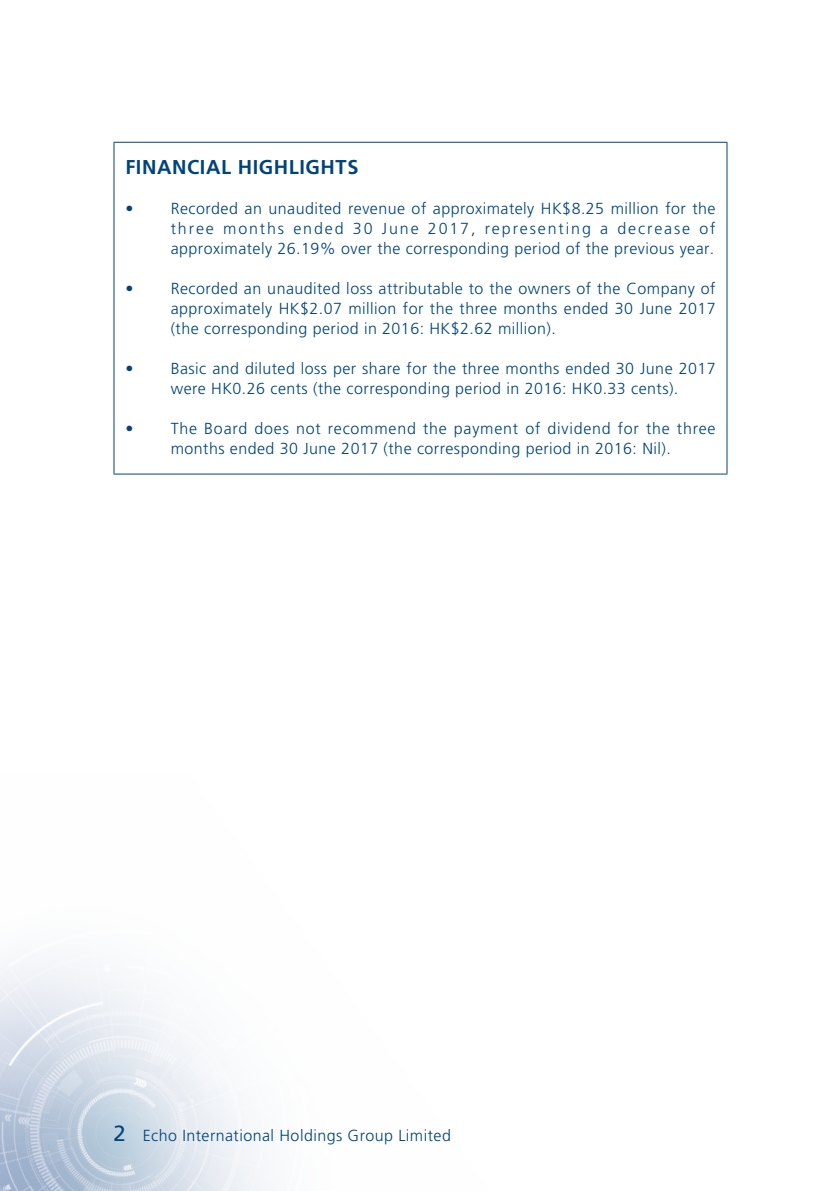
<style>
.page{position:relative;width:840px;height:1191px;background:#fff}
.page>*{position:absolute;margin:0;border:0;box-sizing:border-box;transform-origin:0 0}
._01_H1{font:700 20px "Frutiger LT Std";letter-spacing:.03em;color:#00447b}
._00_txt{font:300 16px/20px "Frutiger LT Std";letter-spacing:.03em;color:#00447b;text-align:justify}
._00_txt-2{font:300 16px/20px "Frutiger LT Std";letter-spacing:.05em;color:#00447b;text-align:center}
.s1{font-weight:400;font-size:22px}
</style>
<div class="page">
<img style="left:0;top:959px;width:266px;height:232px">
<hr style="left:113px;top:142px;width:614px;height:1px;background:#00447b">
<hr style="left:113px;top:143px;width:1px;height:330px;background:#00447b">
<hr style="left:726px;top:143px;width:1px;height:330px;background:#00447b">
<hr style="left:113px;top:473px;width:614px;height:1px;background:#00447b">
<p class="_01_H1" style="left:125px;top:155px;width:234px">FINANCIAL HIGHLIGHTS</p>
<p class="_00_txt" style="left:171px;top:199px;width:546px;text-indent:-45px">• Recorded an unaudited revenue of approximately HK$8.25 million for the three months ended 30 June 2017, representing a decrease of approximately 26.19% over the corresponding period of the previous year.</p>
<p class="_00_txt" style="left:171px;top:279px;width:546px;text-indent:-45px">• Recorded an unaudited loss attributable to the owners of the Company of approximately HK$2.07 million for the three months ended 30 June 2017 (the corresponding period in 2016: HK$2.62 million).</p>
<p class="_00_txt" style="left:125px;top:359px;width:591px;text-align:center">• Basic and diluted loss per share for the three months ended 30 June 2017 were HK0.26 cents (the corresponding period in 2016: HK0.33 cents).</p>
<p class="_00_txt-2" style="left:125px;top:419px;width:591px">• The Board does not recommend the payment of dividend for the three months ended 30 June 2017 (the corresponding period in 2016: Nil).</p>
<p class="_00_txt" style="left:113px;top:1125px;width:339px"><span class="s1">2</span> Echo International Holdings Group Limited</p>
</div>
